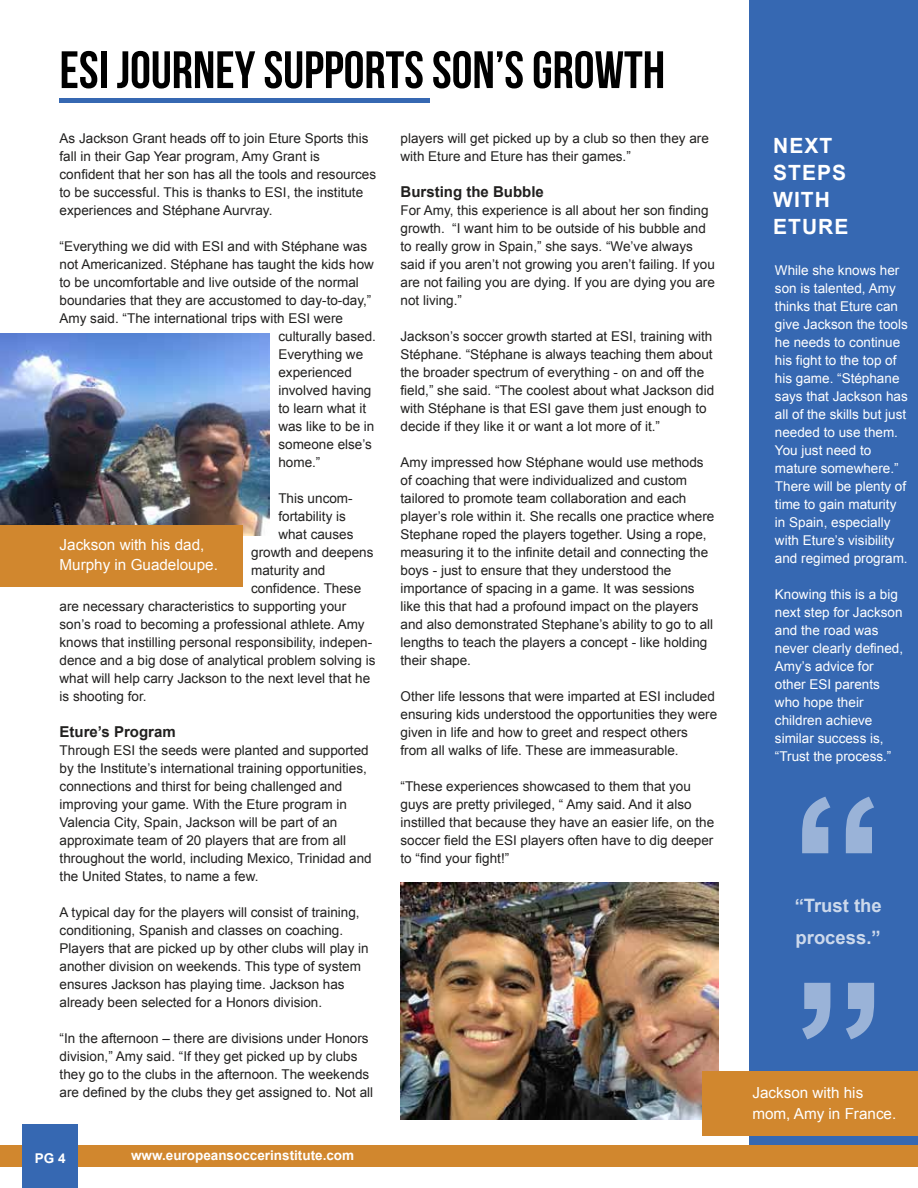
<style>
.page{position:relative;width:918px;height:1188px;background:#fff}
.page>*{position:absolute;margin:0;border:0;box-sizing:border-box;transform-origin:0 0}
.t1{font:52.5px "Bebas Neue";color:#000}
.t2{font:700 21px/27px "Arial";letter-spacing:.05em;color:#fff}
.t3{font:700 18.45px/31.5px "Arial";color:#fff}
.t4{font:15.3px/20.7px "Arial";color:#fff}
.t5{font:700 15px "Arial";color:#21201f}
.t6{font:13.5px/18px "Arial";color:#21201f}
.t7{font:13.5px/18px "Arial";color:#fff}
.t8{font:700 13.5px "Arial";color:#fff}
</style>
<div class="page">
<div style="left:750px;top:0;width:168px;height:1188px;background:#3668b2"></div>
<div style="left:0;top:1145px;width:918px;height:23px;background:#d1872e"></div>
<div style="left:0;top:1168px;width:918px;height:20px;background:#fff"></div>
<div style="left:23px;top:1124px;width:55px;height:64px;background:#3668b2"></div>
<hr style="left:60px;top:99px;width:370px;height:4px;background:#3668b2">
<svg style="left:802px;top:797px;width:72px;height:56px"></svg>
<svg style="left:802px;top:983px;width:72px;height:56px"></svg>
<img style="left:400px;top:882px;width:318px;height:237px">
<div style="left:702px;top:1071px;width:216px;height:65px;background:#d1872e"></div>
<img style="left:0;top:333px;width:269px;height:203px">
<div style="left:0;top:525px;width:242px;height:61px;background:#d1872e"></div>
<h1 class="t1" style="left:60px;top:41px;width:607px">ESI JOURNEY SUPPORTS SON’S GROWTH</h1>
<p class="t6" style="left:60px;top:130px;width:318px">As Jackson Grant heads off to join Eture Sports this fall in their Gap Year program, Amy Grant is confident that her son has all the tools and resources to be successful. This is thanks to ESI, the institute experiences and Stéphane Aurvray.</p>
<p class="t6" style="left:60px;top:238px;width:309px">“Everything we did with ESI and with Stéphane was</p>
<p class="t6" style="left:60px;top:256px;width:316px">not Americanized. Stéphane has taught the kids how</p>
<p class="t6" style="left:60px;top:274px;width:301px">to be uncomfortable and live outside of the normal</p>
<p class="t6" style="left:60px;top:292px;width:313px">boundaries that they are accustomed to day-to-day,”</p>
<p class="t6" style="left:60px;top:310px;width:285px">Amy said. “The international trips with ESI were</p>
<p class="t6" style="left:278px;top:328px;width:99px">culturally based.</p>
<p class="t6" style="left:278px;top:346px;width:86px">Everything we</p>
<p class="t6" style="left:278px;top:364px;width:75px">experienced</p>
<p class="t6" style="left:278px;top:382px;width:95px">involved having</p>
<p class="t6" style="left:278px;top:400px;width:89px">to learn what it</p>
<p class="t6" style="left:278px;top:418px;width:98px">was like to be in</p>
<p class="t6" style="left:278px;top:436px;width:95px">someone else’s</p>
<p class="t6" style="left:278px;top:454px;width:44px">home.”</p>
<p class="t6" style="left:278px;top:490px;width:76px">This uncom-</p>
<p class="t6" style="left:278px;top:508px;width:69px">fortability is</p>
<p class="t6" style="left:278px;top:526px;width:77px">what causes</p>
<p class="t6" style="left:251px;top:544px;width:124px">growth and deepens</p>
<p class="t6" style="left:251px;top:562px;width:76px">maturity and</p>
<p class="t6" style="left:251px;top:580px;width:112px">confidence. These</p>
<p class="t6" style="left:60px;top:598px;width:288px">are necessary characteristics to supporting your</p>
<p class="t6" style="left:60px;top:616px;width:307px">son’s road to becoming a professional athlete. Amy</p>
<p class="t6" style="left:60px;top:634px;width:314px">knows that instilling personal responsibility, indepen-</p>
<p class="t6" style="left:60px;top:652px;width:317px">dence and a big dose of analytical problem solving is</p>
<p class="t6" style="left:60px;top:670px;width:312px">what will help carry Jackson to the next level that he</p>
<p class="t6" style="left:60px;top:688px;width:89px">is shooting for.</p>
<p class="t5" style="left:60px;top:722px;width:118px">Eture’s Program</p>
<p class="t6" style="left:60px;top:742px;width:314px">Through ESI the seeds were planted and supported by the Institute’s international training opportunities, connections and thirst for being challenged and improving your game. With the Eture program in Valencia City, Spain, Jackson will be part of an approximate team of 20 players that are from all throughout the world, including Mexico, Trinidad and the United States, to name a few.</p>
<p class="t6" style="left:60px;top:904px;width:311px">A typical day for the players will consist of training, conditioning, Spanish and classes on coaching.<br>Players that are picked up by other clubs will play in another division on weekends. This type of system ensures Jackson has playing time. Jackson has already been selected for a Honors division.</p>
<p class="t6" style="left:60px;top:1030px;width:315px">“In the afternoon – there are divisions under Honors division,” Amy said. “If they get picked up by clubs they go to the clubs in the afternoon. The weekends are defined by the clubs they get assigned to. Not all</p>
<p class="t4" style="left:60px;top:534px;width:160px">Jackson with his dad,<br>Murphy in Guadeloupe.</p>
<p class="t8" style="left:35px;top:1150px;width:32px">PG 4</p>
<p class="t8" style="left:131px;top:1146px;width:225px">www.europeansoccerinstitute.com</p>
<p class="t6" style="left:401px;top:130px;width:310px">players will get picked up by a club so then they are with Eture and Eture has their games.”</p>
<p class="t5" style="left:401px;top:182px;width:145px">Bursting the Bubble</p>
<p class="t6" style="left:401px;top:202px;width:316px">For Amy, this experience is all about her son finding growth. “I want him to be outside of his bubble and to really grow in Spain,” she says. “We’ve always said if you aren’t not growing you aren’t failing. If you are not failing you are dying. If you are dying you are not living.”</p>
<p class="t6" style="left:401px;top:328px;width:315px">Jackson’s soccer growth started at ESI, training with Stéphane. “Stéphane is always teaching them about the broader spectrum of everything - on and off the field,” she said. “The coolest about what Jackson did with Stéphane is that ESI gave them just enough to decide if they like it or want a lot more of it.”</p>
<p class="t6" style="left:401px;top:454px;width:315px">Amy impressed how Stéphane would use methods of coaching that were individualized and custom tailored to promote team collaboration and each player’s role within it. She recalls one practice where Stephane roped the players together. Using a rope, measuring it to the infinite detail and connecting the boys - just to ensure that they understood the importance of spacing in a game. It was sessions like this that had a profound impact on the players and also demonstrated Stephane’s ability to go to all lengths to teach the players a concept - like holding their shape.</p>
<p class="t6" style="left:401px;top:688px;width:318px">Other life lessons that were imparted at ESI included ensuring kids understood the opportunities they were given in life and how to greet and respect others from all walks of life. These are immeasurable.</p>
<p class="t6" style="left:401px;top:778px;width:315px">“These experiences showcased to them that you guys are pretty privileged, “ Amy said. And it also instilled that because they have an easier life, on the soccer field the ESI players often have to dig deeper to “find your fight!”</p>
<h2 class="t2" style="left:773px;top:132px;width:77px">NEXT<br>STEPS<br>WITH<br>ETURE</h2>
<p class="t7" style="left:775px;top:262px;width:134px">While she knows her son is talented, Amy thinks that Eture can give Jackson the tools he needs to continue his fight to the top of his game. “Stéphane says that Jackson has all of the skills but just needed to use them.<br>You just need to mature somewhere.”<br>There will be plenty of time to gain maturity in Spain, especially with Eture’s visibility and regimed program.</p>
<p class="t7" style="left:775px;top:586px;width:130px">Knowing this is a big next step for Jackson and the road was never clearly defined,<br>Amy’s advice for other ESI parents who hope their children achieve similar success is, “Trust the process.”</p>
<h3 class="t3" style="left:795px;top:890px;width:89px">“Trust the process.”</h3>
<p class="t4" style="left:752px;top:1083px;width:145px">Jackson with his mom, Amy in France.</p>
</div>
